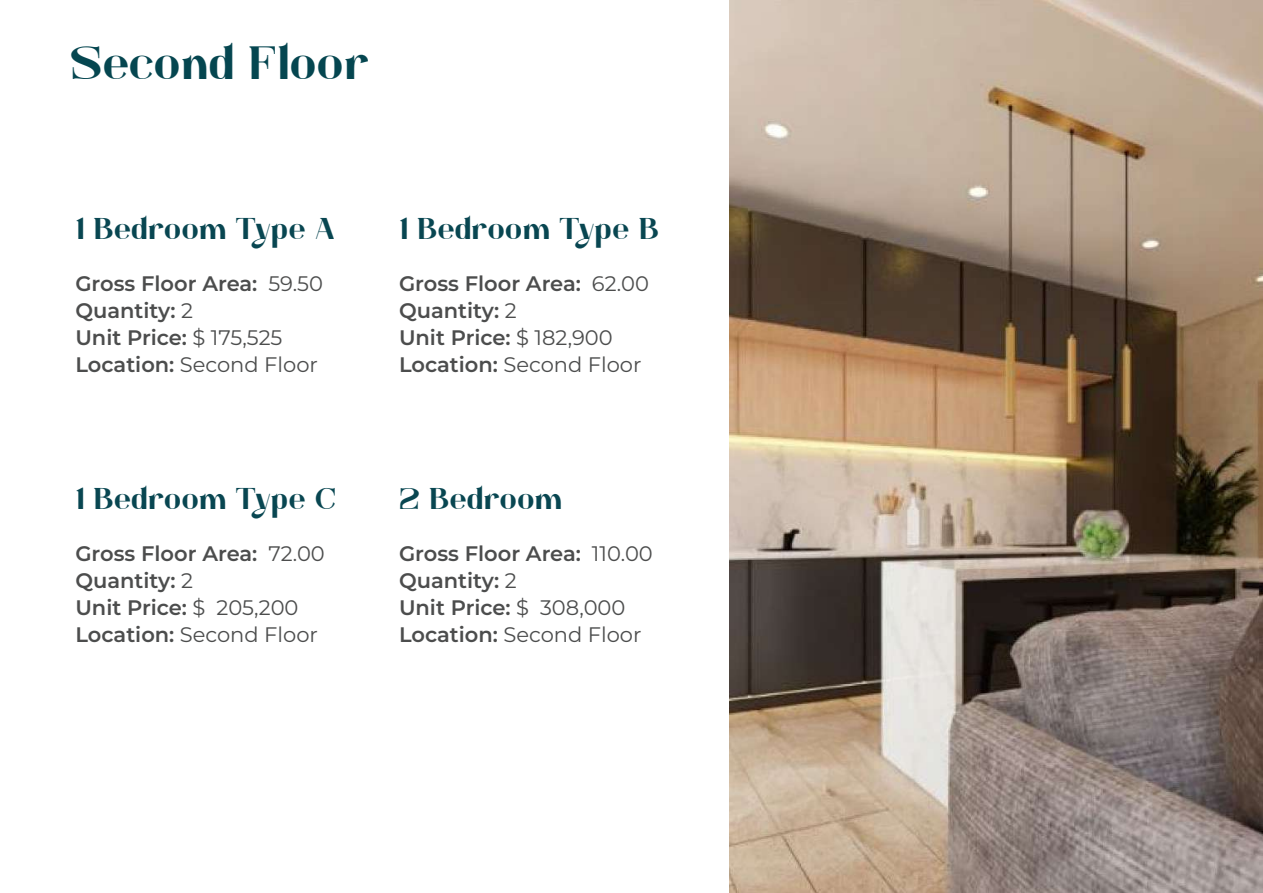
<style>
.page{position:relative;width:1263px;height:893px;background:#fff}
.page>*{position:absolute;margin:0;border:0;box-sizing:border-box;transform-origin:0 0}
.t1{font:46.5px "Calya";color:#054650}
.t2{font:30px "Calya";color:#084651}
.t3{font:600 21px/27px "Montserrat";color:#4c4d4d}
.s1{font-weight:400}
</style>
<div class="page">
<img style="left:729px;top:0;width:534px;height:893px">
<h1 class="t1" style="left:69px;top:37px;width:302px">Second Floor</h1>
<h2 class="t2" style="left:75px;top:212px;width:261px">1 Bedroom Type A</h2>
<p class="t3" style="left:75px;top:270px;width:249px">Gross Floor Area: <span class="s1">59.50<br></span>Quantity: <span class="s1">2<br></span>Unit Price: <span class="s1">$ 175,525<br></span>Location: <span class="s1">Second Floor</span></p>
<h2 class="t2" style="left:75px;top:481px;width:262px">1 Bedroom Type C</h2>
<p class="t3" style="left:75px;top:539px;width:251px">Gross Floor Area: <span class="s1">72.00<br></span>Quantity: <span class="s1">2<br></span>Unit Price: <span class="s1">$ 205,200<br></span>Location: <span class="s1">Second Floor</span></p>
<h2 class="t2" style="left:399px;top:212px;width:262px">1 Bedroom Type B</h2>
<p class="t3" style="left:399px;top:270px;width:251px">Gross Floor Area: <span class="s1">62.00<br></span>Quantity: <span class="s1">2<br></span>Unit Price: <span class="s1">$ 182,900<br></span>Location: <span class="s1">Second Floor</span></p>
<h2 class="t2" style="left:399px;top:481px;width:165px">2 Bedroom</h2>
<p class="t3" style="left:399px;top:539px;width:255px">Gross Floor Area: <span class="s1">110.00<br></span>Quantity: <span class="s1">2<br></span>Unit Price: <span class="s1">$ 308,000<br></span>Location: <span class="s1">Second Floor</span></p>
</div>
